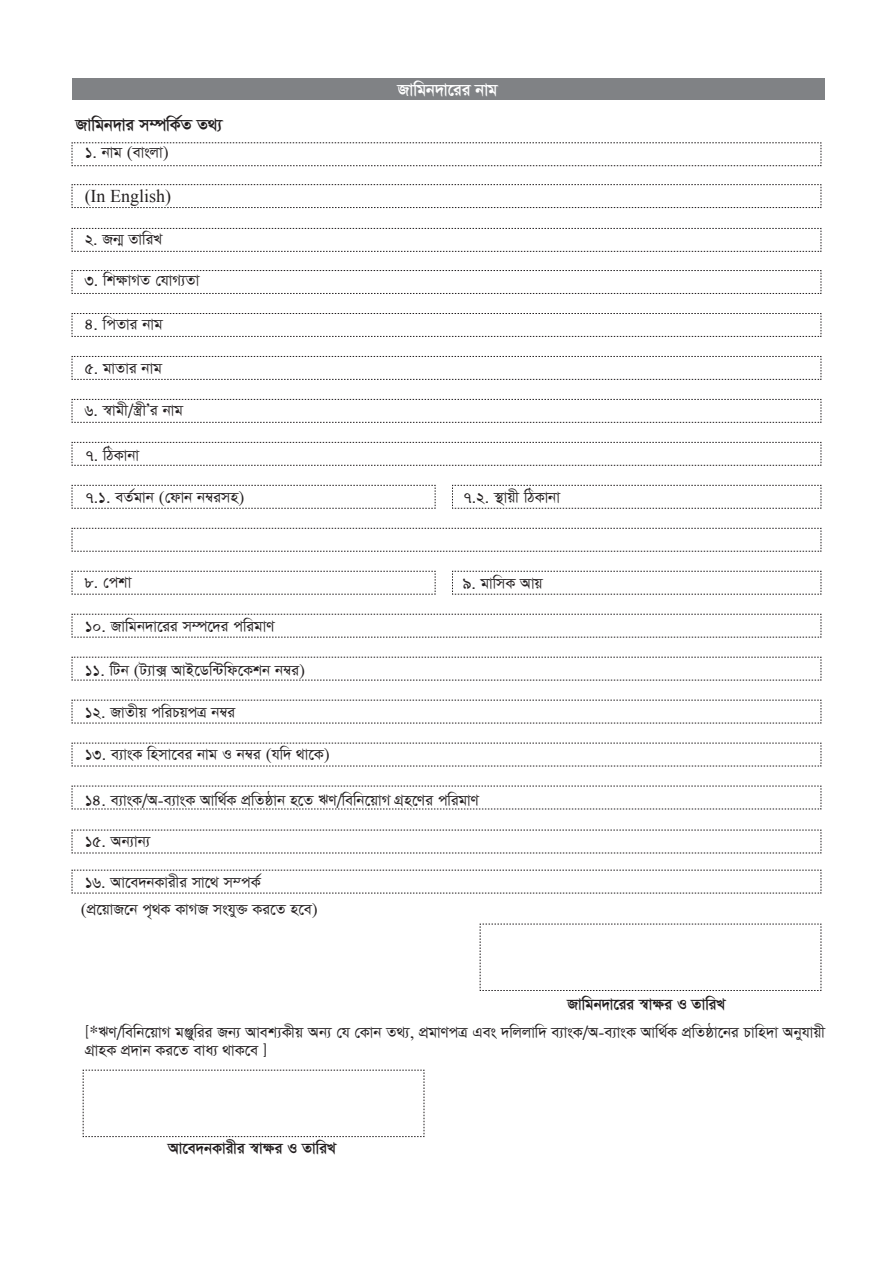
<style>
.page{position:relative;width:893px;height:1263px;background:#fff}
.page>*{position:absolute;margin:0;border:0;box-sizing:border-box;transform-origin:0 0}
.t1{font:19.5px "Sutonny MJ Bold";color:#231f20}
.t2{font:19.5px "Sutonny MJ Bold";color:#fff}
.t3{font:18px/17.4px "Sutonny MJ";color:#231f20}
.t4{font:18px "Sutonny MJ Bold";color:#231f20}
.t5{font:18px "Times New Roman";color:#231f20}
</style>
<div class="page">
<div style="left:72px;top:78px;width:752px;height:21px;background:#808285"></div>
<svg style="left:72px;top:743px;width:750px;height:24px"></svg>
<svg style="left:72px;top:786px;width:750px;height:24px"></svg>
<svg style="left:72px;top:830px;width:750px;height:24px"></svg>
<svg style="left:72px;top:870px;width:750px;height:24px"></svg>
<svg style="left:72px;top:228px;width:750px;height:24px"></svg>
<svg style="left:72px;top:184px;width:750px;height:24px"></svg>
<svg style="left:72px;top:270px;width:750px;height:24px"></svg>
<svg style="left:72px;top:313px;width:750px;height:24px"></svg>
<svg style="left:72px;top:356px;width:750px;height:24px"></svg>
<svg style="left:72px;top:399px;width:750px;height:24px"></svg>
<svg style="left:72px;top:442px;width:750px;height:24px"></svg>
<svg style="left:72px;top:485px;width:364px;height:24px"></svg>
<svg style="left:452px;top:485px;width:370px;height:24px"></svg>
<svg style="left:72px;top:528px;width:750px;height:24px"></svg>
<svg style="left:72px;top:571px;width:364px;height:24px"></svg>
<svg style="left:72px;top:614px;width:750px;height:24px"></svg>
<svg style="left:72px;top:657px;width:750px;height:24px"></svg>
<svg style="left:72px;top:700px;width:750px;height:24px"></svg>
<svg style="left:72px;top:142px;width:750px;height:24px"></svg>
<svg style="left:452px;top:571px;width:370px;height:24px"></svg>
<svg style="left:480px;top:924px;width:342px;height:67px"></svg>
<svg style="left:83px;top:1070px;width:342px;height:67px"></svg>
<p class="t1" style="left:76px;top:114px;width:148px">RVWGB`VI M¤ÚWK©Z Z_¨</p>
<p class="t3" style="left:85px;top:145px;width:86px">1. BVG (EVSJV)</p>
<p class="t5" style="left:85px;top:184px;width:88px">(In English)</p>
<p class="t2" style="left:398px;top:79px;width:101px">RVWGB`V‡II BVG</p>
<p class="t3" style="left:85px;top:231px;width:79px">2. RB¥ ZVWIL</p>
<p class="t3" style="left:85px;top:273px;width:116px">3. WKŸVMZ †HVM¨ZV</p>
<p class="t3" style="left:85px;top:316px;width:80px">4. WCZVI BVG</p>
<p class="t3" style="left:85px;top:360px;width:79px">5. GVZVI BVG</p>
<p class="t3" style="left:85px;top:402px;width:100px">6. ¯^VGX/¯¿XÕI BVG</p>
<p class="t3" style="left:85px;top:447px;width:56px">7. WVKVBV</p>
<p class="t3" style="left:85px;top:489px;width:161px">7.1. EZ©GVB (†DVB B¤^IMN)</p>
<p class="t3" style="left:463px;top:489px;width:99px">7.2. ¯’VQX WVKVBV</p>
<p class="t3" style="left:85px;top:574px;width:48px">8. †CKV</p>
<p class="t3" style="left:463px;top:575px;width:82px">9. GVWMK AVQ</p>
<p class="t3" style="left:85px;top:618px;width:191px">10. RVWGB`V‡II M¤Ú‡`I CWIGVY</p>
<p class="t3" style="left:85px;top:662px;width:222px">11. WUB (U¨V· AVB‡WW›UWD‡KKB B¤^I)</p>
<p class="t3" style="left:85px;top:704px;width:152px">12. RVZXQ CWIPQCÎ B¤^I</p>
<p class="t3" style="left:85px;top:746px;width:246px">13. E¨VSK WNMV‡EI BVG I B¤^I (HW` _V‡K)</p>
<p class="t3" style="left:85px;top:792px;width:396px">14. E¨VSK/A-E¨VSK AVW_©K CÖWZÔVB N‡Z FY/WEWB‡QVM MÖN‡YI CWIGVY</p>
<p class="t3" style="left:85px;top:833px;width:67px">15. AB¨VB¨</p>
<p class="t3" style="left:85px;top:874px;width:177px">16. AV‡E`BKVIXI MV‡_ M¤CK©</p>
<p class="t3" style="left:81px;top:901px;width:239px">(CÖ‡QVR‡B C„_K KVMR MSHY³ KI‡Z N‡E)</p>
<p class="t4" style="left:567px;top:995px;width:159px">RVWGB`V‡II ¯^VŸI I ZVWIL</p>
<p class="t3" style="left:86px;top:1024px;width:741px">[*FY/WEWB‡QVM GÄYWII RB¨ AVEK¨KXQ AB¨ †H †KVB Z_¨, CÖGVYCÎ GES `WJJVW` E¨VSK/A-E¨VSK AVW_©K CÖWZÔV‡BI PVWN`V ABYHVQX<br>MÖVNK CÖ`VB KI‡Z EVA¨ _VK‡E ]</p>
<p class="t4" style="left:168px;top:1138px;width:169px">AV‡E`BKVIXI ¯^VŸI I ZVWIL</p>
</div>
